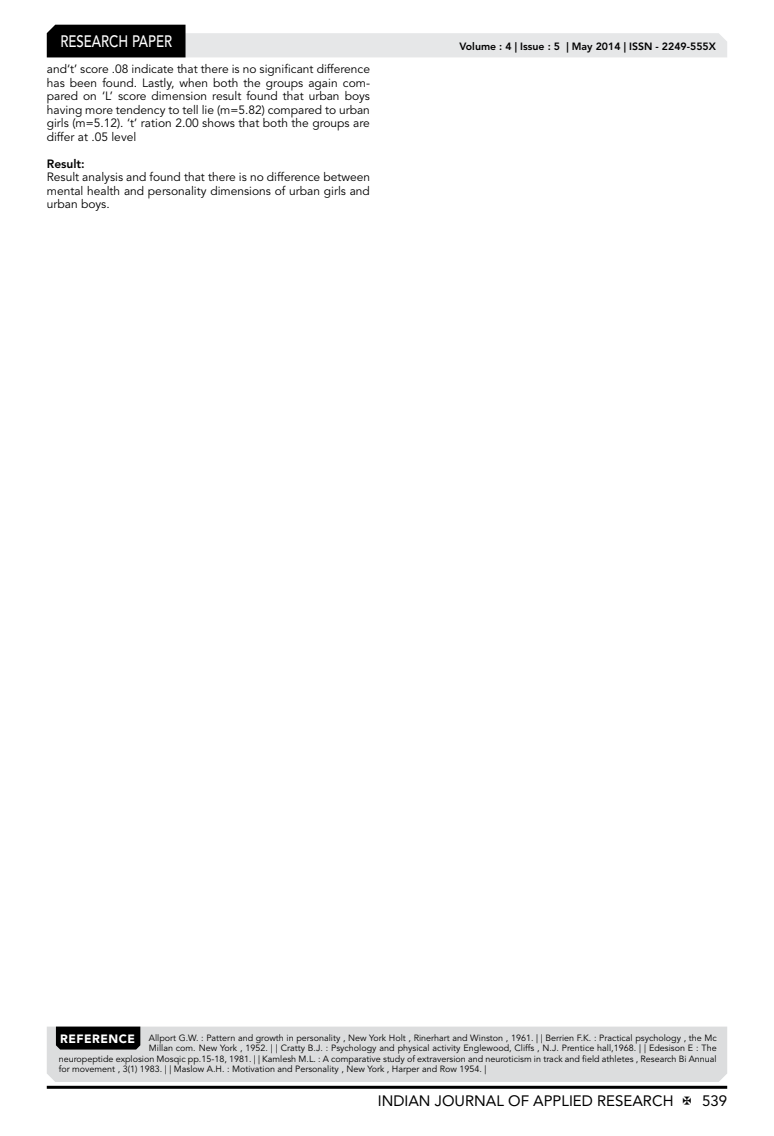
<style>
.page{position:relative;width:774px;height:1136px;background:#fff}
.page>*{position:absolute;margin:0;border:0;box-sizing:border-box;transform-origin:0 0}
.t1{font:500 16.5px "Avenir LT Std";color:#fff;scale:.8 1}
.t2{font:15px "Avenir LT Std";color:#000}
.t3{font:12px/13.5px "Avenir LT Std";color:#000;text-align:justify}
.t4{font:800 12px "Avenir LT Std";color:#000}
.t5{font:800 10.5px "Avenir LT Std";color:#000}
.t6{font:9px "Avenir LT Std";color:#000}
.s1{font-weight:900;font-size:12px;color:#fff}
</style>
<div class="page">
<hr style="left:47px;top:1085px;width:680px;height:3px;background:#000">
<svg style="left:47px;top:25px;width:680px;height:32px"></svg>
<div style="left:47px;top:1026px;width:680px;height:55px;background:#dcddde"></div>
<div style="left:56px;top:1026px;width:84px;height:23px;background:#000"></div>
<h1 class="t1" style="left:60px;top:32px;width:139px">RESEARCH PAPER</h1>
<p class="t3" style="left:47px;top:62px;width:325px">and‘t’ score .08 indicate that there is no significant difference has been found. Lastly, when both the groups again com&shy;pared on ‘L’ score dimension result found that urban boys having more tendency to tell lie (m=5.82) compared to urban girls (m=5.12). ‘t’ ration 2.00 shows that both the groups are differ at .05 level</p>
<h3 class="t4" style="left:47px;top:156px;width:40px">Result:</h3>
<h3 class="t3" style="left:47px;top:170px;width:325px">Result analysis and found that there is no difference between mental health and personality dimensions of urban girls and urban boys.</h3>
<p class="t5" style="left:459px;top:41px;width:258px">Volume : 4 | Issue : 5 | May 2014 | ISSN - 2249-555X</p>
<p class="t6" style="left:60px;top:1032px;width:658px"><span class="s1">REFERENCE</span> Allport G.W. : Pattern and growth in personality , New York Holt , Rinerhart and Winston , 1961. | | Berrien F.K. : Practical psychology , the Mc</p>
<p class="t6" style="left:149px;top:1042px;width:569px">Millan com. New York , 1952. | | Cratty B.J. : Psychology and physical activity Englewood, Cliffs , N.J. Prentice hall,1968. | | Edesison E : The</p>
<p class="t6" style="left:59px;top:1053px;width:659px">neuropeptide explosion Mosqic pp.15-18, 1981. | | Kamlesh M.L. : A comparative study of extraversion and neuroticism in track and field athletes , Research Bi Annual</p>
<p class="t6" style="left:59px;top:1063px;width:429px">for movement , 3(1) 1983. | | Maslow A.H. : Motivation and Personality , New York , Harper and Row 1954. |</p>
<h2 class="t2" style="left:378px;top:1091px;width:297px">INDIAN JOURNAL OF APPLIED RESEARCH</h2>
<h2 class="t2" style="left:702px;top:1091px;width:27px">539</h2>
</div>
